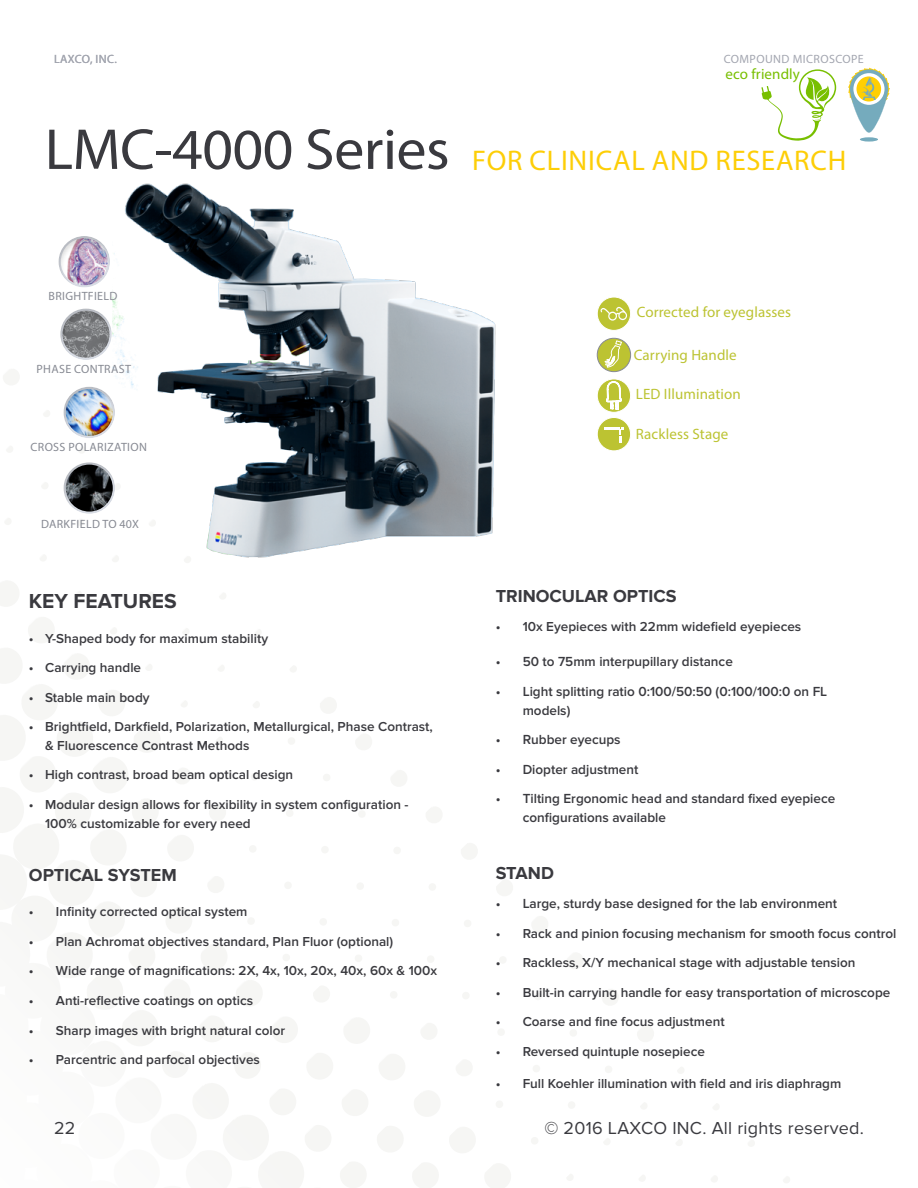
<style>
.page{position:relative;width:918px;height:1188px;background:#fff}
.page>*{position:absolute;margin:0;border:0;box-sizing:border-box;transform-origin:0 0}
.t1{font:58.2px "Myriad Pro";letter-spacing:-.01em;color:#3a3a3f}
.Heading_1{font:28.5px "Myriad Pro";letter-spacing:.025em;color:#fdce07}
.Heading_3{font:700 21px "Proxima Nova";color:#3a3a3f}
.t2{font:18px "Proxima Nova";letter-spacing:.015em;color:#3a3a3f}
.Heading_2{font:700 18px "Proxima Nova";color:#3a3a3f}
.Heading_3-2{font:700 18px "Proxima Nova";color:#3a3a3f}
.Heading_1-2{font:15px "Myriad Pro";letter-spacing:.005em;color:#bcc332}
.Heading_1-3{font:15px "Myriad Pro";letter-spacing:.005em;color:#78bf00}
.t3{font:600 13.65px/18.8px "Proxima Nova";color:#3a3a3f}
.List_1{font:600 13.5px/18.8px "Proxima Nova";color:#3a3a3f}
.Heading_1-4{font:12px "Myriad Pro";letter-spacing:.025em;color:#878a93}
.t4{font:12px "Myriad Pro";letter-spacing:.035em;color:#a3a6b0}
</style>
<div class="page">
<svg style="left:44px;top:411px;width:6px;height:6px"></svg>
<svg style="left:79px;top:447px;width:6px;height:4px"></svg>
<svg style="left:677px;top:1067px;width:7px;height:6px"></svg>
<svg style="left:713px;top:1104px;width:6px;height:6px"></svg>
<svg style="left:748px;top:1140px;width:7px;height:6px"></svg>
<svg style="left:784px;top:1177px;width:6px;height:6px"></svg>
<svg style="left:7px;top:446px;width:6px;height:6px"></svg>
<svg style="left:42px;top:483px;width:6px;height:6px"></svg>
<svg style="left:77px;top:519px;width:6px;height:6px"></svg>
<svg style="left:147px;top:592px;width:7px;height:4px"></svg>
<svg style="left:605px;top:1066px;width:7px;height:7px"></svg>
<svg style="left:641px;top:1103px;width:6px;height:6px"></svg>
<svg style="left:676px;top:1139px;width:6px;height:7px"></svg>
<svg style="left:711px;top:1176px;width:7px;height:6px"></svg>
<svg style="left:5px;top:518px;width:6px;height:7px"></svg>
<svg style="left:40px;top:555px;width:6px;height:6px"></svg>
<svg style="left:75px;top:592px;width:7px;height:4px"></svg>
<svg style="left:604px;top:1138px;width:6px;height:7px"></svg>
<svg style="left:639px;top:1175px;width:6px;height:6px"></svg>
<svg style="left:3px;top:369px;width:16px;height:16px"></svg>
<svg style="left:602px;top:989px;width:16px;height:16px"></svg>
<svg style="left:637px;top:1026px;width:17px;height:16px"></svg>
<svg style="left:0;top:581px;width:19px;height:15px"></svg>
<svg style="left:0;top:596px;width:583px;height:592px"></svg>
<img style="left:112px;top:183px;width:384px;height:380px">
<svg style="left:597px;top:297px;width:34px;height:33px"></svg>
<div style="left:597px;top:297px;width:34px;height:34px;border:1px solid #fff;border-radius:50%"></div>
<svg style="left:597px;top:379px;width:34px;height:33px"></svg>
<div style="left:597px;top:379px;width:34px;height:34px;border:1px solid #fff;border-radius:50%"></div>
<svg style="left:597px;top:338px;width:34px;height:34px"></svg>
<div style="left:597px;top:338px;width:34px;height:34px;border:1px solid #878a93;border-radius:50%"></div>
<div style="left:46px;top:225px;width:79px;height:63px;background:#000;opacity:.15"></div>
<div style="left:47px;top:297px;width:80px;height:63px;background:#000;opacity:.15"></div>
<div style="left:51px;top:375px;width:79px;height:63px;background:#000;opacity:.15"></div>
<div style="left:51px;top:451px;width:79px;height:63px;background:#000;opacity:.15"></div>
<div style="left:860px;top:137px;width:18px;height:5px;background:#75abbd;border-radius:50%"></div>
<svg style="left:848px;top:68px;width:42px;height:65px"></svg>
<svg style="left:761px;top:69px;width:75px;height:72px"></svg>
<svg style="left:597px;top:418px;width:34px;height:33px"></svg>
<div style="left:597px;top:417px;width:34px;height:34px;border:1px solid #fff;border-radius:50%"></div>
<svg style="left:600px;top:297px;width:27px;height:154px"></svg>
<p class="t4" style="left:54px;top:52px;width:64px">LAXCO, INC.</p>
<p class="t4" style="left:724px;top:52px;width:142px">COMPOUND MICROSCOPE</p>
<p class="t1" style="left:45px;top:114px;width:406px">LMC-4000 Series</p>
<p class="Heading_1-3" style="left:725px;top:65px;width:76px">eco friendly</p>
<p class="Heading_1" style="left:472px;top:143px;width:376px">FOR CLINICAL AND RESEARCH</p>
<p class="Heading_1-4" style="left:49px;top:289px;width:70px">BRIGHTFIELD</p>
<p class="Heading_1-4" style="left:37px;top:362px;width:96px">PHASE CONTRAST</p>
<p class="Heading_1-4" style="left:31px;top:440px;width:118px">CROSS POLARIZATION</p>
<p class="Heading_1-4" style="left:41px;top:517px;width:99px">DARKFIELD TO 40X</p>
<p class="Heading_3" style="left:29px;top:589px;width:149px">KEY FEATURES</p>
<p class="List_1" style="left:29px;top:629px;width:241px">• Y-Shaped body for maximum stability</p>
<p class="List_1" style="left:29px;top:658px;width:114px">• Carrying handle</p>
<p class="List_1" style="left:29px;top:688px;width:122px">• Stable main body</p>
<p class="List_1" style="left:45px;top:718px;width:389px;text-indent:-16px">• Brightfield, Darkfield, Polarization, Metallurgical, Phase Contrast, &amp; Fluorescence Contrast Methods</p>
<p class="List_1" style="left:29px;top:766px;width:266px">• High contrast, broad beam optical design</p>
<p class="List_1" style="left:45px;top:795px;width:365px;text-indent:-16px">• Modular design allows for flexibility in system configuration -<br>100% customizable for every need</p>
<p class="Heading_3-2" style="left:29px;top:865px;width:149px">OPTICAL SYSTEM</p>
<p class="List_1" style="left:29px;top:903px;width:220px">• Infinity corrected optical system</p>
<p class="List_1" style="left:29px;top:932px;width:366px">• Plan Achromat objectives standard, Plan Fluor (optional)</p>
<p class="List_1" style="left:29px;top:962px;width:410px">• Wide range of magnifications: 2X, 4x, 10x, 20x, 40x, 60x &amp; 100x</p>
<p class="List_1" style="left:29px;top:991px;width:226px">• Anti-reflective coatings on optics</p>
<p class="List_1" style="left:29px;top:1021px;width:258px">• Sharp images with bright natural color</p>
<p class="List_1" style="left:29px;top:1051px;width:232px">• Parcentric and parfocal objectives</p>
<p class="Heading_1-2" style="left:637px;top:303px;width:156px">Corrected for eyeglasses</p>
<p class="Heading_1-2" style="left:634px;top:345px;width:104px">Carrying Handle</p>
<p class="Heading_1-2" style="left:636px;top:385px;width:106px">LED Illumination</p>
<p class="Heading_1-2" style="left:636px;top:425px;width:94px">Rackless Stage</p>
<p class="Heading_2" style="left:496px;top:585px;width:182px">TRINOCULAR OPTICS</p>
<p class="List_1" style="left:496px;top:618px;width:307px">• 10x Eyepieces with 22mm widefield eyepieces</p>
<p class="t3" style="left:496px;top:653px;width:239px">• 50 to 75mm interpupillary distance</p>
<p class="t3" style="left:523px;top:682px;width:306px;text-indent:-27px">• Light splitting ratio 0:100/50:50 (0:100/100:0 on FL models)</p>
<p class="t3" style="left:496px;top:730px;width:126px">• Rubber eyecups</p>
<p class="t3" style="left:496px;top:760px;width:144px">• Diopter adjustment</p>
<p class="t3" style="left:523px;top:790px;width:314px;text-indent:-27px">• Tilting Ergonomic head and standard fixed eyepiece configurations available</p>
<p class="Heading_2" style="left:496px;top:862px;width:60px">STAND</p>
<p class="t3" style="left:496px;top:895px;width:343px">• Large, sturdy base designed for the lab environment</p>
<p class="List_1" style="left:496px;top:924px;width:402px">• Rack and pinion focusing mechanism for smooth focus control</p>
<p class="List_1" style="left:496px;top:954px;width:361px">• Rackless, X/Y mechanical stage with adjustable tension</p>
<p class="List_1" style="left:496px;top:983px;width:396px">• Built-in carrying handle for easy transportation of microscope</p>
<p class="List_1" style="left:496px;top:1013px;width:230px">• Coarse and fine focus adjustment</p>
<p class="List_1" style="left:496px;top:1042px;width:211px">• Reversed quintuple nosepiece</p>
<p class="List_1" style="left:496px;top:1075px;width:347px">• Full Koehler illumination with field and iris diaphragm</p>
<h3 class="t2" style="left:54px;top:1118px;width:23px">22</h3>
<h3 class="t2" style="left:544px;top:1118px;width:321px">© 2016 LAXCO INC. All rights reserved.</h3>
</div>
